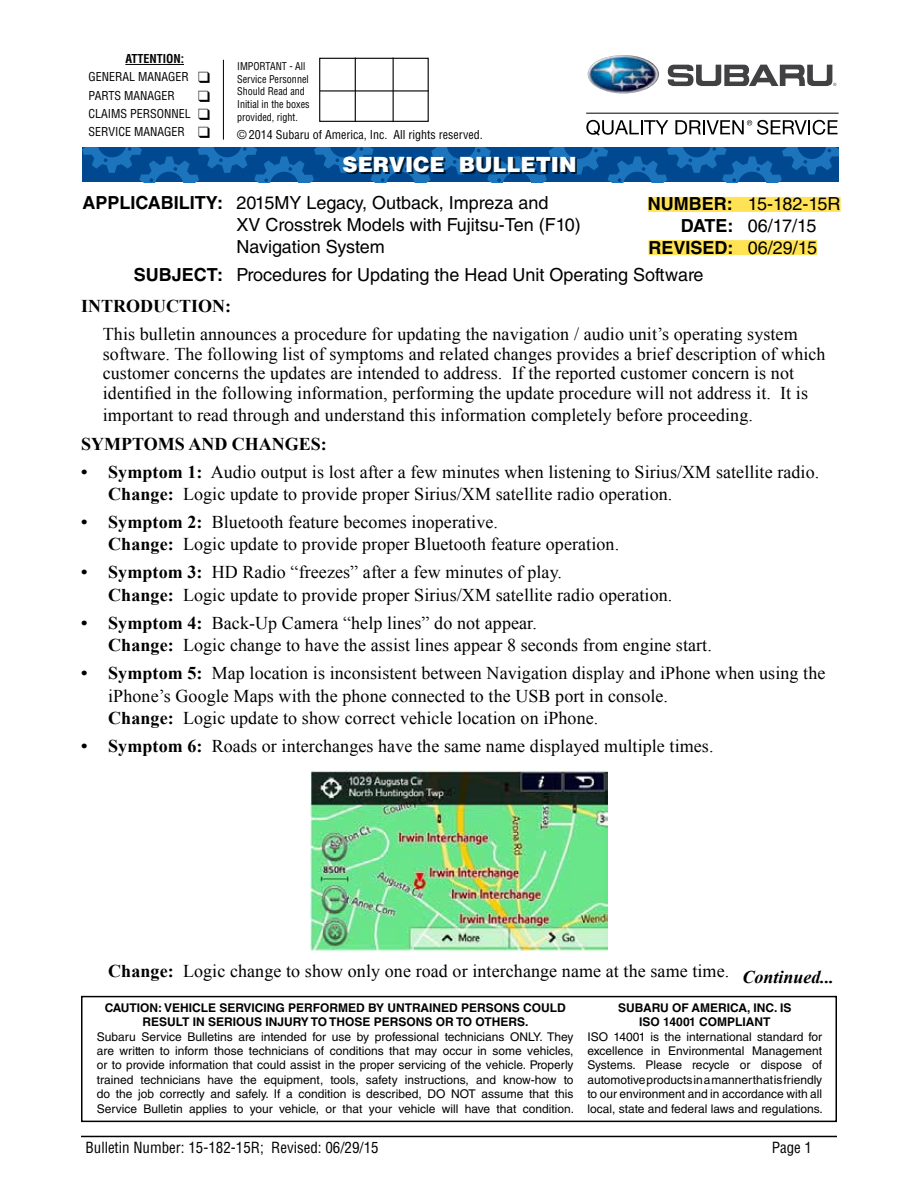
<style>
.page{position:relative;width:918px;height:1188px;background:#fff}
.page>*{position:absolute;margin:0;border:0;box-sizing:border-box;transform-origin:0 0}
.t1{font:900 21px "Helvetica LT Std";color:#fff}
.t2{font:18px/22.5px "Times New Roman";letter-spacing:.005em;color:#000}
.t3{font:18px/21.6px "Helvetica LT Std";color:#000}
.t4{font:700 18px "Times New Roman";color:#000}
.t5{font:700 18px "Helvetica LT Std";color:#000}
.t6{font:condensed 15px "Helvetica LT Std";color:#000}
.t7{font:12px/14.4px "Helvetica LT Std";color:#000;text-align:justify}
.t8{font:700 12px/14.4px "Helvetica LT Std";color:#000;text-align:center}
.t9{font:condensed 12px/18.1px "Helvetica LT Std";color:#000}
.t10{font:condensed 10.5px/12.6px "Helvetica LT Std";color:#000;scale:.96 1}
.s1{font-weight:700}
.s2{font-weight:400}
.s3{font-weight:700;font-style:italic}
</style>
<div class="page">
<hr style="left:81px;top:1136px;width:756px;height:1px;background:#000">
<div style="left:81px;top:996px;width:756px;height:126px;border:2px solid #000"></div>
<div style="left:648px;top:197px;width:193px;height:15px;background:#ffe355"></div>
<div style="left:648px;top:240px;width:169px;height:15px;background:#ffe355"></div>
<img style="left:311px;top:770px;width:296px;height:180px">
<svg style="left:82px;top:147px;width:757px;height:35px;background:#09579e"></svg>
<div style="left:345px;top:158px;width:232px;height:16px;background:#000;opacity:.75"></div>
<div style="left:319px;top:58px;width:110px;height:64px;border:1px solid #000"></div>
<hr style="left:355px;top:58px;width:1px;height:64px;background:#000">
<hr style="left:393px;top:58px;width:1px;height:64px;background:#000">
<hr style="left:320px;top:90px;width:109px;height:2px;background:#000">
<hr style="left:125px;top:64px;width:59px;height:1px;background:#000">
<hr style="left:223px;top:60px;width:1px;height:80px;background:#000">
<img style="left:588px;top:55px;width:71px;height:39px">
<svg style="left:668px;top:64px;width:168px;height:22px"></svg>
<hr style="left:586px;top:113px;width:253px;height:1px;background:#000">
<svg style="left:586px;top:120px;width:82px;height:16px"></svg>
<svg style="left:675px;top:120px;width:163px;height:15px"></svg>
<p class="t9" style="left:89px;top:50px;width:123px;text-indent:37px"><span class="s1">ATTENTION:<br></span>GENERAL MANAGER ❑<br>PARTS MANAGER</p>
<p class="t9" style="left:89px;top:104px;width:123px">CLAIMS PERSONNEL ❑<br>SERVICE MANAGER ❑</p>
<p class="t10" style="left:237px;top:60px;width:77px">IMPORTANT - All<br>Service Personnel<br>Should Read and<br>Initial in the boxes provided, right.</p>
<p class="t9" style="left:237px;top:126px;width:247px">© 2014 Subaru of America, Inc. All rights reserved.</p>
<p class="t1" style="left:343px;top:151px;width:236px">SERVICE BULLETIN</p>
<p class="t3" style="left:237px;top:192px;width:346px;text-indent:-154px"><span class="s1">APPLICABILITY:</span> 2015MY Legacy, Outback, Impreza and<br>XV Crosstrek Models with Fujitsu-Ten (F10)<br>Navigation System</p>
<p class="t3" style="left:134px;top:264px;width:571px"><span class="s1">SUBJECT:</span> Procedures for Updating the Head Unit Operating Software</p>
<p class="t3" style="left:648px;top:193px;width:194px"><span class="s1">NUMBER:</span> 15-182-15R</p>
<p class="t3" style="left:681px;top:215px;width:137px"><span class="s1">DATE:</span> 06/17/15</p>
<p class="t5" style="left:648px;top:236px;width:170px">REVISED: <span class="s2">06/29/15</span></p>
<p class="t4" style="left:81px;top:294px;width:151px">INTRODUCTION:</p>
<p class="t2" style="left:103px;top:324px;width:724px;line-height:19.5px">This bulletin announces a procedure for updating the navigation / audio unit’s operating system software. The following list of symptoms and related changes provides a brief description of which customer concerns the updates are intended to address. If the reported customer concern is not identified in the following information, performing the update procedure will not address it. It is</p>
<p class="t2" style="left:103px;top:404px;width:652px">important to read through and understand this information completely before proceeding.</p>
<p class="t4" style="left:81px;top:431px;width:247px">SYMPTOMS AND CHANGES:</p>
<p class="t2" style="left:108px;top:460px;width:713px;text-indent:-27px"><span class="s1">• Symptom 1:</span> Audio output is lost after a few minutes when listening to Sirius/XM satellite radio.<br><span class="s1">Change:</span> Logic update to provide proper Sirius/XM satellite radio operation.</p>
<p class="t2" style="left:108px;top:510px;width:512px;text-indent:-27px"><span class="s1">• Symptom 2:</span> Bluetooth feature becomes inoperative.<br><span class="s1">Change:</span> Logic update to provide proper Bluetooth feature operation.</p>
<p class="t2" style="left:108px;top:561px;width:566px;text-indent:-27px"><span class="s1">• Symptom 3:</span> HD Radio “freezes” after a few minutes of play.<br><span class="s1">Change:</span> Logic update to provide proper Sirius/XM satellite radio operation.</p>
<p class="t2" style="left:108px;top:611px;width:605px;text-indent:-27px"><span class="s1">• Symptom 4:</span> Back-Up Camera “help lines” do not appear.<br><span class="s1">Change:</span> Logic change to have the assist lines appear 8 seconds from engine start.</p>
<p class="t2" style="left:108px;top:662px;width:719px;text-indent:-27px"><span class="s1">• Symptom 5:</span> Map location is inconsistent between Navigation display and iPhone when using the iPhone’s Google Maps with the phone connected to the USB port in console.<br><span class="s1">Change:</span> Logic update to show correct vehicle location on iPhone.</p>
<p class="t2" style="left:81px;top:735px;width:634px"><span class="s1">• Symptom 6:</span> Roads or interchanges have the same name displayed multiple times.</p>
<p class="t2" style="left:108px;top:960px;width:727px"><span class="s1">Change:</span> Logic change to show only one road or interchange name at the same time. <span class="s3">Continued...</span></p>
<p class="t8" style="left:105px;top:1000px;width:463px">CAUTION: VEHICLE SERVICING PERFORMED BY UNTRAINED PERSONS COULD<br>RESULT IN SERIOUS INJURY TO THOSE PERSONS OR TO OTHERS.</p>
<p class="t7" style="left:97px;top:1029px;width:479px">Subaru Service Bulletins are intended for use by professional technicians ONLY. They are written to inform those technicians of conditions that may occur in some vehicles, or to provide information that could assist in the proper servicing of the vehicle. Properly trained technicians have the equipment, tools, safety instructions, and know-how to do the job correctly and safely. If a condition is described, DO NOT assume that this Service Bulletin applies to your vehicle, or that your vehicle will have that condition.</p>
<p class="t8" style="left:618px;top:1000px;width:175px">SUBARU OF AMERICA, INC. IS<br>ISO 14001 COMPLIANT</p>
<p class="t7" style="left:588px;top:1029px;width:237px">ISO 14001 is the international standard for excellence in Environmental Management Systems. Please recycle or dispose of automotive products in a manner that is friendly to our environment and in accordance with all local, state and federal laws and regulations.</p>
<p class="t6" style="left:86px;top:1138px;width:295px">Bulletin Number: 15-182-15R; Revised: 06/29/15</p>
<p class="t6" style="left:772px;top:1138px;width:42px">Page 1</p>
</div>
